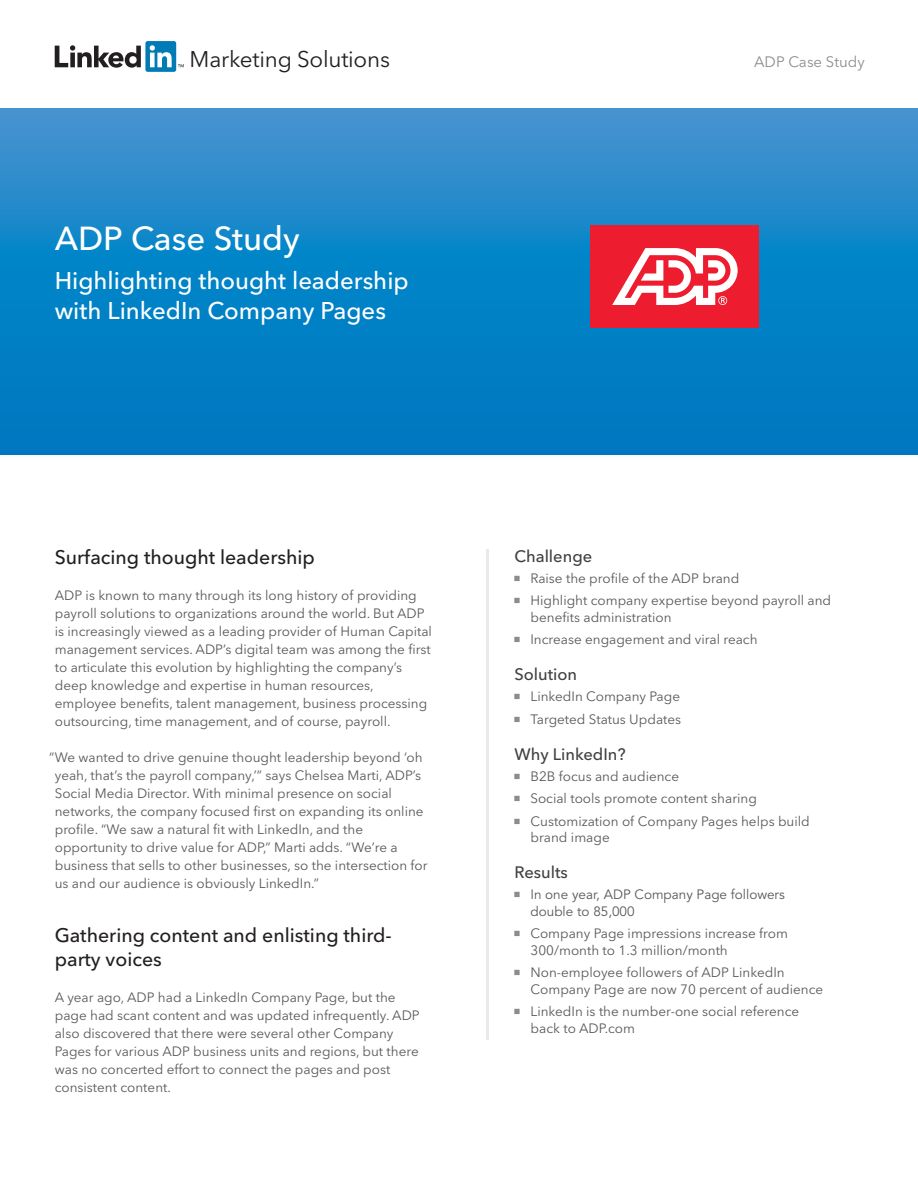
<style>
.page{position:relative;width:918px;height:1188px;background:#fff}
.page>*{position:absolute;margin:0;border:0;box-sizing:border-box;transform-origin:0 0}
.t1{font:500 33px "Avenir Next LT Pro";color:#fff}
.t2{font:500 24px/30px "Avenir Next LT Pro";color:#fff}
.t3{font:22.5px "Avenir Next LT Pro";letter-spacing:-.01em;color:#231f20}
.t4{font:500 19.5px/24px "Avenir Next LT Pro";color:#231f20}
.t5{font:500 16.5px "Avenir Next LT Pro";color:#414042}
.t6{font:15px "Avenir Next LT Pro";color:#8a8c8e}
.t7{font:13.5px/18px "Avenir Next LT Pro";color:#58595b}
.t8{font:13.5px/16.5px "Avenir LT Std";color:#58595b}
</style>
<div class="page">
<svg style="left:55px;top:41px;width:129px;height:31px"></svg>
<hr style="left:487px;top:549px;width:2px;height:491px;background:#e7eaea">
<svg style="left:0;top:109px;width:918px;height:346px;background:#1284c7"></svg>
<div style="left:591px;top:225px;width:168px;height:103px;background:#ed1c2e"></div>
<svg style="left:612px;top:248px;width:126px;height:57px"></svg>
<h3 class="t3" style="left:190px;top:46px;width:202px">Marketing Solutions</h3>
<h1 class="t1" style="left:55px;top:219px;width:247px">ADP Case Study</h1>
<h2 class="t2" style="left:55px;top:266px;width:356px">Highlighting thought leadership with LinkedIn Company Pages</h2>
<p class="t6" style="left:754px;top:53px;width:112px">ADP Case Study</p>
<h3 class="t4" style="left:55px;top:545px;width:262px">Surfacing thought leadership</h3>
<p class="t7" style="left:55px;top:587px;width:379px">ADP is known to many through its long history of providing payroll solutions to organizations around the world. But ADP is increasingly viewed as a leading provider of Human Capital management services. ADP’s digital team was among the first to articulate this evolution by highlighting the company’s deep knowledge and expertise in human resources, employee benefits, talent management, business processing outsourcing, time management, and of course, payroll.</p>
<p class="t7" style="left:55px;top:749px;width:374px;text-indent:-5px">“We wanted to drive genuine thought leadership beyond ‘oh yeah, that’s the payroll company,’” says Chelsea Marti, ADP’s Social Media Director. With minimal presence on social networks, the company focused first on expanding its online profile. “We saw a natural fit with LinkedIn, and the opportunity to drive value for ADP,” Marti adds. “We’re a business that sells to other businesses, so the intersection for us and our audience is obviously LinkedIn.”</p>
<h3 class="t4" style="left:55px;top:923px;width:338px">Gathering content and enlisting third&shy;party voices</h3>
<p class="t7" style="left:55px;top:989px;width:367px">A year ago, ADP had a LinkedIn Company Page, but the page had scant content and was updated infrequently. ADP also discovered that there were several other Company Pages for various ADP business units and regions, but there was no concerted effort to connect the pages and post consistent content.</p>
<p class="t5" style="left:514px;top:546px;width:79px">Challenge</p>
<p class="t7" style="left:530px;top:567px;width:302px;line-height:22.5px">Raise the profile of the ADP brand<br>Highlight company expertise beyond payroll and</p>
<p class="t7" style="left:530px;top:606px;width:229px;line-height:22.5px">benefits administration<br>Increase engagement and viral reach</p>
<p class="t5" style="left:514px;top:665px;width:64px">Solution</p>
<p class="t7" style="left:530px;top:686px;width:152px;line-height:22.5px">LinkedIn Company Page<br>Targeted Status Updates</p>
<p class="t5" style="left:514px;top:744px;width:113px">Why LinkedIn?</p>
<p class="t7" style="left:530px;top:765px;width:281px;line-height:22.5px">B2B focus and audience<br>Social tools promote content sharing<br>Customization of Company Pages helps build</p>
<p class="t7" style="left:531px;top:829px;width:81px">brand image</p>
<p class="t5" style="left:514px;top:863px;width:55px">Results</p>
<p class="t8" style="left:530px;top:887px;width:256px">In one year, ADP Company Page followers double to 85,000</p>
<p class="t7" style="left:530px;top:926px;width:259px;line-height:16.5px">Company Page impressions increase from<br>300/month to 1.3 million/month</p>
<p class="t7" style="left:530px;top:965px;width:294px;line-height:16.5px">Non-employee followers of ADP LinkedIn<br>Company Page are now 70 percent of audience</p>
<p class="t7" style="left:530px;top:1004px;width:270px;line-height:16.5px">LinkedIn is the number-one social reference back to ADP.com</p>
</div>
